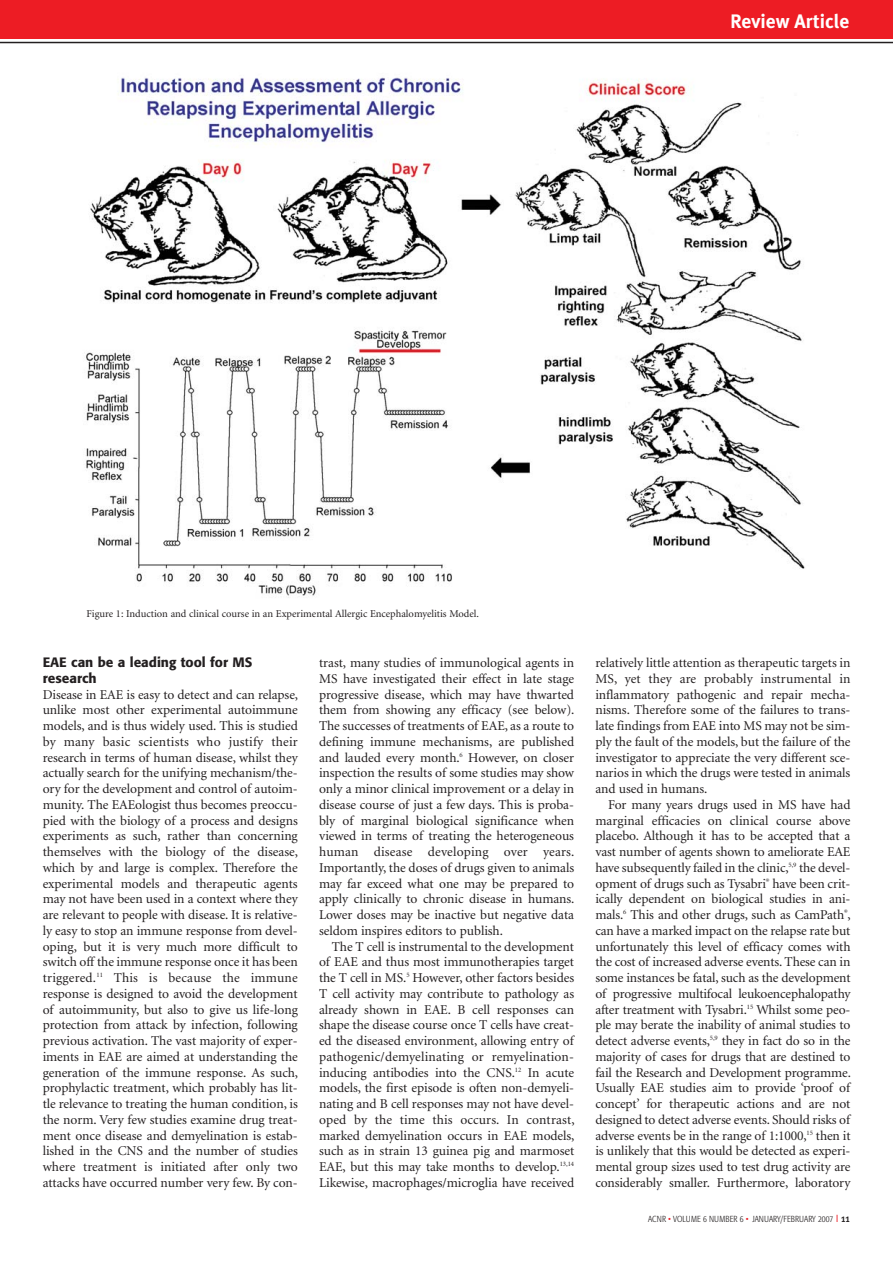
<style>
.page{position:relative;width:893px;height:1263px;background:#fff}
.page>*{position:absolute;margin:0;border:0;box-sizing:border-box;transform-origin:0 0}
.t1{font:700 19.5px "Meta Plus";color:#fff}
.t2{font:13.5px/15.8px "Minion";letter-spacing:-.005em;color:#231f20;text-align:justify}
.t3{font:500 13.5px/15.8px "Formata";color:#231f20}
.t4{font:10.5px "Minion";color:#231f20}
.t5{font:300 condensed 8.7px "Formata";letter-spacing:.01em;color:#231f20}
.s1{color:#ed1c24}
.s2{font-family:"Meta Plus Normal";font-weight:400;font-stretch:normal;font-size:10.5px;color:#ed1c24}
.s3{font-family:"Meta Plus";font-weight:500;font-stretch:normal;font-size:10.5px}
</style>
<div class="page">
<hr style="left:0;top:42px;width:893px;height:1px;background:#231f20">
<div style="left:0;top:0;width:893px;height:38px;background:#ed1c24"></div>
<img style="left:84px;top:77px;width:721px;height:521px">
<h1 class="t1" style="left:730px;top:14px;width:121px">Review Article</h1>
<p class="t4" style="left:87px;top:609px;width:394px">Figure 1: Induction and clinical course in an Experimental Allergic Encephalomyelitis Model.</p>
<p class="t3" style="left:43px;top:655px;width:211px">EAE can be a leading tool for MS research</p>
<p class="t2" style="left:43px;top:687px;width:257px">Disease in EAE is easy to detect and can relapse, unlike most other experimental autoimmune models, and is thus widely used. This is studied by many basic scientists who justify their research in terms of human disease, whilst they actually search for the unifying mechanism/the&shy;ory for the development and control of autoim&shy;munity. The EAEologist thus becomes preoccu&shy;pied with the biology of a process and designs experiments as such, rather than concerning themselves with the biology of the disease, which by and large is complex. Therefore the experimental models and therapeutic agents may not have been used in a context where they are relevant to people with disease. It is relative&shy;ly easy to stop an immune response from devel&shy;oping, but it is very much more difficult to switch off the immune response once it has been triggered.<sup>11</sup> This is because the immune response is designed to avoid the development of autoimmunity, but also to give us life-long protection from attack by infection, following previous activation. The vast majority of exper&shy;iments in EAE are aimed at understanding the generation of the immune response. As such, prophylactic treatment, which probably has lit&shy;tle relevance to treating the human condition, is the norm. Very few studies examine drug treat&shy;ment once disease and demyelination is estab&shy;lished in the CNS and the number of studies where treatment is initiated after only two attacks have occurred number very few. By con-</p>
<p class="t2" style="left:319px;top:656px;width:257px">trast, many studies of immunological agents in MS have investigated their effect in late stage progressive disease, which may have thwarted them from showing any efficacy (see below).<br>The successes of treatments of EAE, as a route to defining immune mechanisms, are published and lauded every month.<sup>6</sup> However, on closer inspection the results of some studies may show only a minor clinical improvement or a delay in disease course of just a few days. This is proba&shy;bly of marginal biological significance when viewed in terms of treating the heterogeneous human disease developing over years.<br>Importantly, the doses of drugs given to animals may far exceed what one may be prepared to apply clinically to chronic disease in humans.<br>Lower doses may be inactive but negative data seldom inspires editors to publish.</p>
<p class="t2" style="left:319px;top:939px;width:257px;text-indent:13px">The T cell is instrumental to the development of EAE and thus most immunotherapies target the T cell in MS.<sup>5</sup> However, other factors besides T cell activity may contribute to pathology as already shown in EAE. B cell responses can shape the disease course once T cells have creat&shy;ed the diseased environment, allowing entry of pathogenic/demyelinating or remyelination&shy;inducing antibodies into the CNS.<sup>12</sup> In acute models, the first episode is often non-demyeli&shy;nating and B cell responses may not have devel&shy;oped by the time this occurs. In contrast, marked demyelination occurs in EAE models, such as in strain 13 guinea pig and marmoset EAE, but this may take months to develop.<sup>13,14<br></sup>Likewise, macrophages/microglia have received</p>
<p class="t2" style="left:595px;top:656px;width:257px">relatively little attention as therapeutic targets in MS, yet they are probably instrumental in inflammatory pathogenic and repair mecha&shy;nisms. Therefore some of the failures to trans&shy;late findings from EAE into MS may not be sim&shy;ply the fault of the models, but the failure of the investigator to appreciate the very different sce&shy;narios in which the drugs were tested in animals and used in humans.</p>
<p class="t2" style="left:595px;top:798px;width:257px;text-indent:13px">For many years drugs used in MS have had marginal efficacies on clinical course above placebo. Although it has to be accepted that a vast number of agents shown to ameliorate EAE have subsequently failed in the clinic,<sup>5,9</sup> the devel&shy;opment of drugs such as Tysabri<sup>®</sup> have been crit&shy;ically dependent on biological studies in ani&shy;mals.<sup>6</sup> This and other drugs, such as CamPath<sup>®</sup>, can have a marked impact on the relapse rate but unfortunately this level of efficacy comes with the cost of increased adverse events. These can in some instances be fatal, such as the development of progressive multifocal leukoencephalopathy after treatment with Tysabri.<sup>15</sup> Whilst some peo&shy;ple may berate the inability of animal studies to detect adverse events,<sup>5,9</sup> they in fact do so in the majority of cases for drugs that are destined to fail the Research and Development programme.<br>Usually EAE studies aim to provide ‘proof of concept’ for therapeutic actions and are not designed to detect adverse events. Should risks of adverse events be in the range of 1:1000,<sup>15</sup> then it is unlikely that this would be detected as experi&shy;mental group sizes used to test drug activity are considerably smaller. Furthermore, laboratory</p>
<p class="t5" style="left:648px;top:1215px;width:203px">ACNR <span class="s1">•</span> VOLUME 6 NUMBER 6 <span class="s1">•</span> JANUARY/FEBRUARY 2007 <span class="s2">I</span> <span class="s3">11</span></p>
</div>
